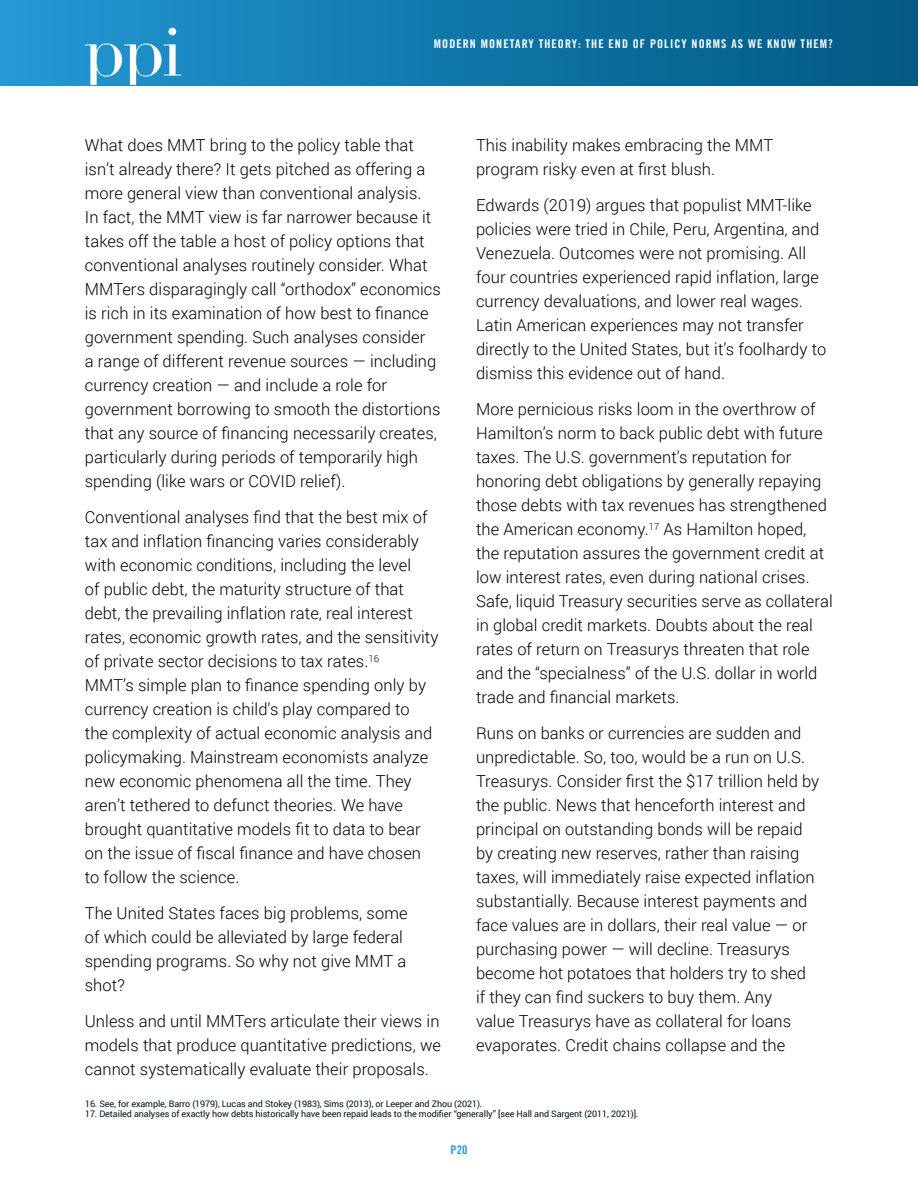
<style>
.page{position:relative;width:918px;height:1188px;background:#fff}
.page>*{position:absolute;margin:0;border:0;box-sizing:border-box;transform-origin:0 0}
.t1{font:300 16.5px/24px "Roboto";letter-spacing:.005em;color:#000}
.t2{font:12px "Trade Gothic LT Std Bd Cn 20";letter-spacing:.09em;color:#fff}
.t3{font:12px "Trade Gothic LT Std Bd Cn 20";color:#2699d6}
.t4{font:9px "Roboto";letter-spacing:-.01em;color:#02151c}
</style>
<div class="page">
<div style="left:0;top:0;width:918px;height:85px;background:linear-gradient(to right,#2398d4,#005881)"></div>
<svg style="left:168px;top:28px;width:8px;height:7px"></svg>
<svg style="left:85px;top:43px;width:96px;height:42px"></svg>
<p class="t2" style="left:434px;top:36px;width:401px">MODERN MONETARY THEORY: THE END OF POLICY NORMS AS WE KNOW THEM?</p>
<p class="t1" style="left:476px;top:133px;width:299px">This inability makes embracing the MMT program risky even at first blush.</p>
<p class="t1" style="left:476px;top:193px;width:352px">Edwards (2019) argues that populist MMT-like policies were tried in Chile, Peru, Argentina, and Venezuela. Outcomes were not promising. All four countries experienced rapid inflation, large currency devaluations, and lower real wages.<br>Latin American experiences may not transfer directly to the United States, but it’s foolhardy to dismiss this evidence out of hand.</p>
<p class="t1" style="left:476px;top:397px;width:358px">More pernicious risks loom in the overthrow of Hamilton’s norm to back public debt with future taxes. The U.S. government’s reputation for honoring debt obligations by generally repaying those debts with tax revenues has strengthened the American economy.<sup>17</sup> As Hamilton hoped, the reputation assures the government credit at low interest rates, even during national crises.<br>Safe, liquid Treasury securities serve as collateral in global credit markets. Doubts about the real rates of return on Treasurys threaten that role and the “specialness” of the U.S. dollar in world trade and financial markets.</p>
<p class="t1" style="left:476px;top:721px;width:345px">Runs on banks or currencies are sudden and unpredictable. So, too, would be a run on U.S.<br>Treasurys. Consider first the $17 trillion held by the public. News that henceforth interest and principal on outstanding bonds will be repaid by creating new reserves, rather than raising taxes, will immediately raise expected inflation substantially. Because interest payments and face values are in dollars, their real value — or purchasing power — will decline. Treasurys become hot potatoes that holders try to shed if they can find suckers to buy them. Any<br>value Treasurys have as collateral for loans evaporates. Credit chains collapse and the</p>
<p class="t1" style="left:85px;top:133px;width:358px">What does MMT bring to the policy table that isn’t already there? It gets pitched as offering a more general view than conventional analysis.<br>In fact, the MMT view is far narrower because it takes off the table a host of policy options that conventional analyses routinely consider. What MMTers disparagingly call “orthodox” economics is rich in its examination of how best to finance government spending. Such analyses consider<br>a range of different revenue sources — including currency creation — and include a role for government borrowing to smooth the distortions that any source of financing necessarily creates, particularly during periods of temporarily high spending (like wars or COVID relief).</p>
<p class="t1" style="left:85px;top:505px;width:355px">Conventional analyses find that the best mix of tax and inflation financing varies considerably with economic conditions, including the level<br>of public debt, the maturity structure of that debt, the prevailing inflation rate, real interest rates, economic growth rates, and the sensitivity of private sector decisions to tax rates.<sup>16<br></sup>MMT’s simple plan to finance spending only by currency creation is child’s play compared to<br>the complexity of actual economic analysis and policymaking. Mainstream economists analyze new economic phenomena all the time. They aren’t tethered to defunct theories. We have brought quantitative models fit to data to bear on the issue of fiscal finance and have chosen to follow the science.</p>
<p class="t1" style="left:85px;top:901px;width:324px">The United States faces big problems, some of which could be alleviated by large federal spending programs. So why not give MMT a shot?</p>
<p class="t1" style="left:85px;top:1009px;width:358px;text-align:justify">Unless and until MMTers articulate their views in models that produce quantitative predictions, we cannot systematically evaluate their proposals.</p>
<p class="t4" style="left:85px;top:1097px;width:399px">16. See, for example, Barro (1979), Lucas and Stokey (1983), Sims (2013), or Leeper and Zhou (2021).</p>
<p class="t4" style="left:85px;top:1108px;width:555px">17. Detailed analyses of exactly how debts historically have been repaid leads to the modifier “generally” [see Hall and Sargent (2011, 2021)].</p>
<p class="t3" style="left:451px;top:1142px;width:18px">P20</p>
</div>
